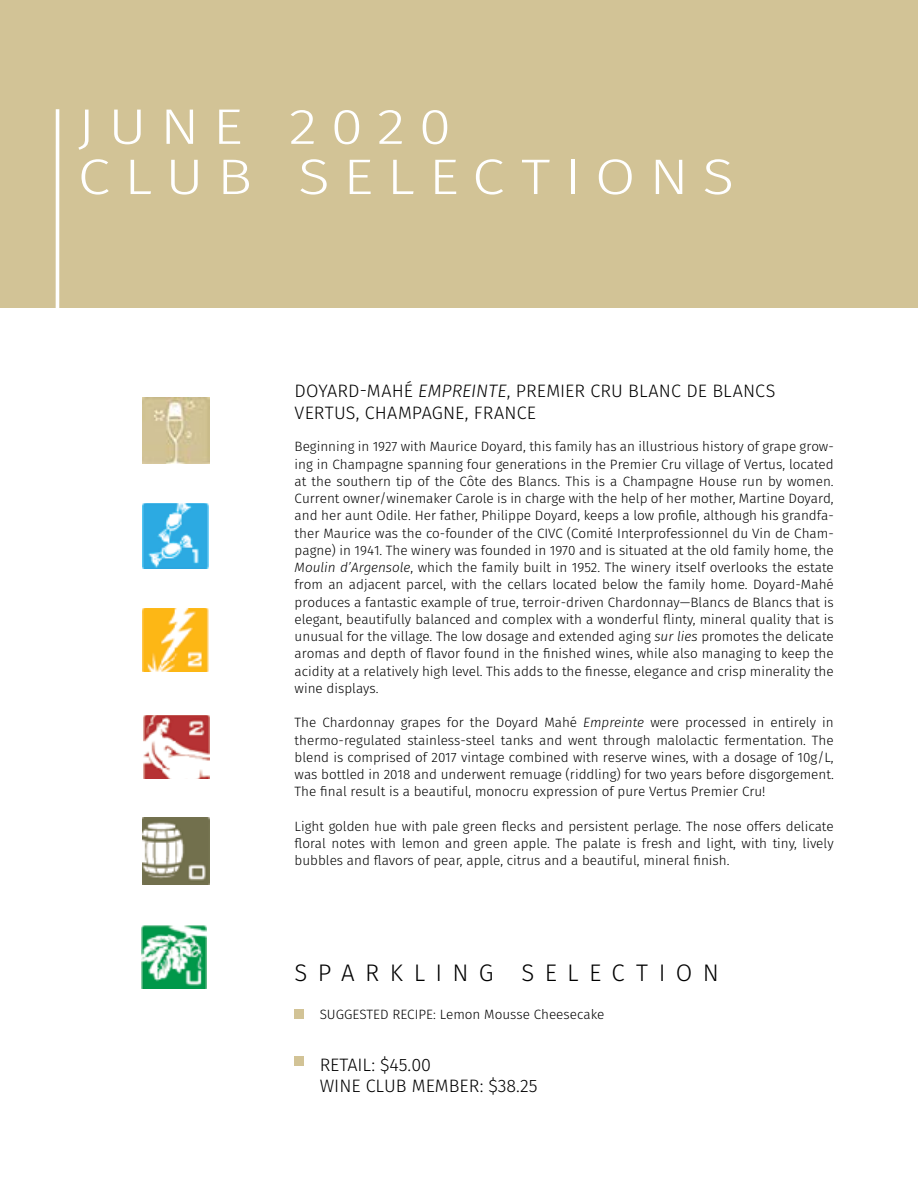
<style>
.page{position:relative;width:918px;height:1188px;background:#fff}
.page>*{position:absolute;margin:0;border:0;box-sizing:border-box;transform-origin:0 0}
.t1{font:300 49.95px/50.2px "Fira Sans";letter-spacing:.23em;color:#fff;scale:1.18 1}
.t2{font:300 24px "Fira Sans";letter-spacing:.43em;color:#000}
.t3{font:300 18px/21.6px "Fira Sans";color:#000}
.t4{font:300 13.5px/17.2px "Fira Sans";color:#000;text-align:justify}
.s1{font-style:italic}
</style>
<div class="page">
<div style="left:295px;top:1009px;width:9px;height:10px;background:#d2c396"></div>
<div style="left:295px;top:1056px;width:9px;height:10px;background:#d2c396"></div>
<div style="left:0;top:0;width:918px;height:308px;background:#d2c396"></div>
<hr style="left:56px;top:109px;width:3px;height:219px;background:#fff">
<img style="left:143px;top:397px;width:66px;height:67px">
<img style="left:143px;top:818px;width:66px;height:66px">
<img style="left:143px;top:503px;width:65px;height:65px">
<img style="left:143px;top:608px;width:66px;height:64px">
<img style="left:144px;top:715px;width:66px;height:63px">
<img style="left:142px;top:925px;width:65px;height:64px">
<h1 class="t1" style="left:78px;top:101px;width:558px">JUNE 2020<br>CLUB SELECTIONS</h1>
<h3 class="t3" style="left:295px;top:380px;width:483px">DOYARD-MAHÉ <span class="s1">EMPREINTE</span>, PREMIER CRU BLANC DE BLANCS<br>VERTUS, CHAMPAGNE, FRANCE</h3>
<p class="t4" style="left:295px;top:438px;width:541px">Beginning in 1927 with Maurice Doyard, this family has an illustrious history of grape grow&shy;ing in Champagne spanning four generations in the Premier Cru village of Vertus, located at the southern tip of the Côte des Blancs. This is a Champagne House run by women.<br>Current owner/winemaker Carole is in charge with the help of her mother, Martine Doyard, and her aunt Odile. Her father, Philippe Doyard, keeps a low profile, although his grandfa&shy;ther Maurice was the co-founder of the CIVC (Comité Interprofessionnel du Vin de Cham&shy;pagne) in 1941. The winery was founded in 1970 and is situated at the old family home, the <span class="s1">Moulin d’Argensole</span>, which the family built in 1952. The winery itself overlooks the estate from an adjacent parcel, with the cellars located below the family home. Doyard-Mahé produces a fantastic example of true, terroir-driven Chardonnay—Blancs de Blancs that is elegant, beautifully balanced and complex with a wonderful flinty, mineral quality that is unusual for the village. The low dosage and extended aging <span class="s1">sur lies</span> promotes the delicate aromas and depth of flavor found in the finished wines, while also managing to keep the acidity at a relatively high level. This adds to the finesse, elegance and crisp minerality the wine displays.</p>
<p class="t4" style="left:295px;top:714px;width:541px">The Chardonnay grapes for the Doyard Mahé <span class="s1">Empreinte</span> were processed in entirely in thermo-regulated stainless-steel tanks and went through malolactic fermentation. The blend is comprised of 2017 vintage combined with reserve wines, with a dosage of 10g/L, was bottled in 2018 and underwent remuage (riddling) for two years before disgorgement.<br>The final result is a beautiful, monocru expression of pure Vertus Premier Cru!</p>
<p class="t4" style="left:295px;top:818px;width:541px">Light golden hue with pale green flecks and persistent perlage. The nose offers delicate floral notes with lemon and green apple. The palate is fresh and light, with tiny, lively bubbles and flavors of pear, apple, citrus and a beautiful, mineral finish.</p>
<h2 class="t2" style="left:295px;top:956px;width:426px">SPARKLING SELECTION</h2>
<p class="t4" style="left:320px;top:1005px;width:286px">SUGGESTED RECIPE: Lemon Mousse Cheesecake</p>
<h3 class="t3" style="left:320px;top:1053px;width:219px">RETAIL: $45.00<br>WINE CLUB MEMBER: $38.25</h3>
</div>
